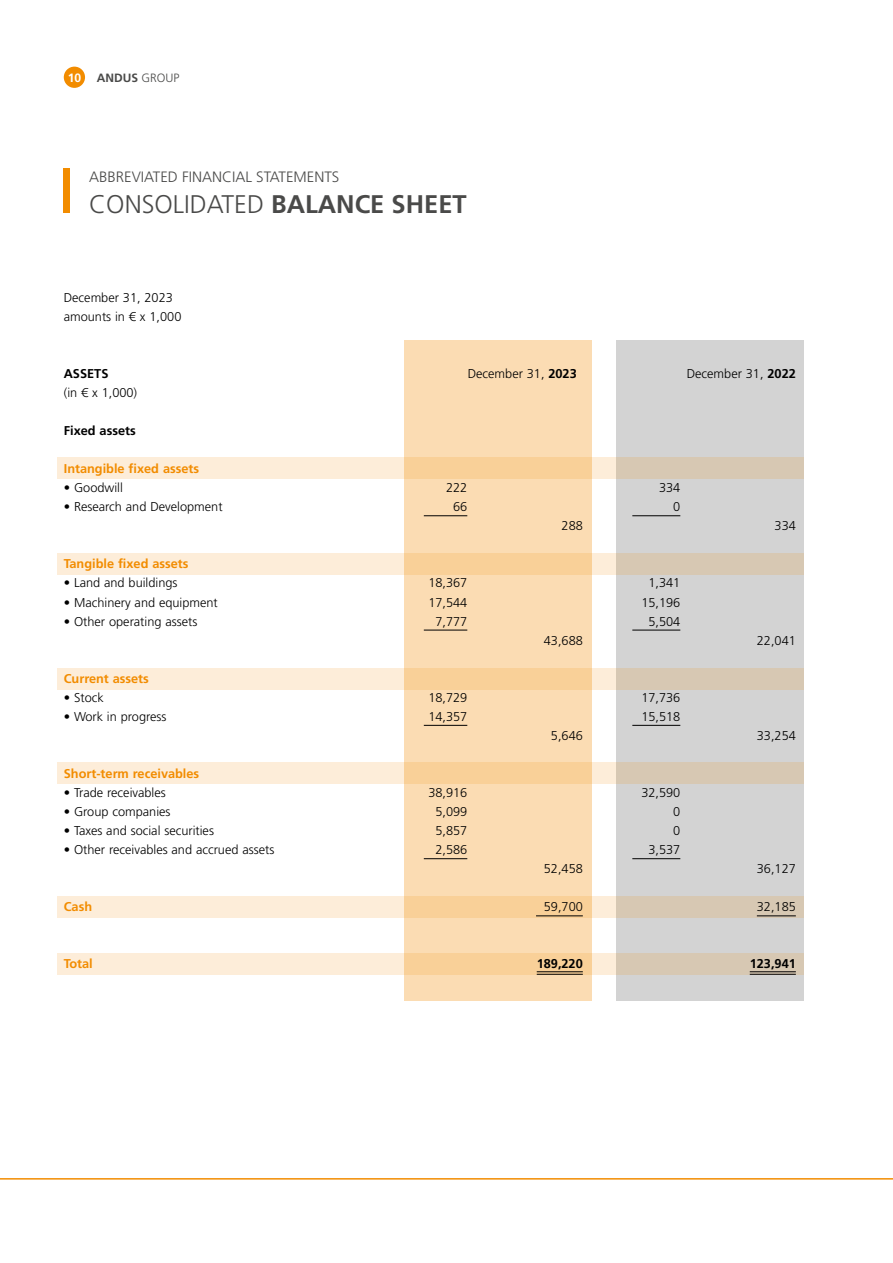
<style>
.page{position:relative;width:893px;height:1263px;background:#fff}
.page>*{position:absolute;margin:0;border:0;box-sizing:border-box;transform-origin:0 0}
.t1{font:25.5px "Frutiger LT 45 Lt";color:#4a4a49}
.t2{font:15px "Frutiger LT 45 Lt";color:#4a4a49}
.t3{font:12.75px/19px "Frutiger LT 45 Lt";color:#000}
.t4{font:12.75px "Frutiger LT 65 Bd";color:#f28c00}
.t5{font:12.75px "Frutiger LT 65 Bd";color:#000}
.t6{font:12.15px "Frutiger LT 65 Bd";color:#fff}
.t7{font:12px "Frutiger LT 65 Bd";color:#4a4a49}
.s1{font-family:"Frutiger LT 45 Lt"}
.s2{font-family:"Frutiger LT 65 Bd"}
</style>
<div class="page">
<div style="left:617px;top:340px;width:187px;height:661px;background:#d3d3d3"></div>
<div style="left:404px;top:340px;width:188px;height:661px;background:#fbdcb3"></div>
<svg style="left:57px;top:457px;width:746px;height:21px;background:#f2dcbf"></svg>
<svg style="left:57px;top:553px;width:746px;height:21px;background:#f2dcbf"></svg>
<svg style="left:57px;top:668px;width:746px;height:21px;background:#f2dcbf"></svg>
<svg style="left:57px;top:763px;width:746px;height:21px;background:#f2dcbf"></svg>
<svg style="left:57px;top:896px;width:746px;height:21px;background:#f2dcbe"></svg>
<svg style="left:57px;top:954px;width:746px;height:21px;background:#f1dbbe"></svg>
<hr style="left:0;top:1178px;width:893px;height:1px;background:#f28c00">
<div style="left:64px;top:67px;width:21px;height:21px;background:#f28c00;border-radius:50%"></div>
<hr style="left:424px;top:515px;width:43px;height:1px;background:#000">
<hr style="left:632px;top:515px;width:48px;height:1px;background:#000">
<hr style="left:424px;top:630px;width:43px;height:1px;background:#000">
<hr style="left:632px;top:630px;width:48px;height:1px;background:#000">
<hr style="left:424px;top:725px;width:43px;height:1px;background:#000">
<hr style="left:632px;top:725px;width:48px;height:1px;background:#000">
<hr style="left:424px;top:858px;width:43px;height:1px;background:#000">
<hr style="left:632px;top:858px;width:48px;height:1px;background:#000">
<hr style="left:536px;top:915px;width:47px;height:1px;background:#000">
<hr style="left:757px;top:915px;width:39px;height:1px;background:#000">
<hr style="left:537px;top:971px;width:46px;height:1px;background:#000">
<hr style="left:537px;top:974px;width:46px;height:1px;background:#000">
<hr style="left:750px;top:971px;width:46px;height:1px;background:#000">
<hr style="left:750px;top:974px;width:46px;height:1px;background:#000">
<div style="left:64px;top:168px;width:6px;height:45px;background:#f28c00"></div>
<p class="t6" style="left:68px;top:70px;width:15px">10</p>
<p class="t7" style="left:97px;top:70px;width:84px">ANDUS <span class="s1">GROUP</span></p>
<p class="t2" style="left:89px;top:168px;width:252px">ABBREVIATED FINANCIAL STATEMENTS</p>
<h1 class="t1" style="left:89px;top:189px;width:379px">CONSOLIDATED <span class="s2">BALANCE SHEET</span></h1>
<p class="t3" style="left:64px;top:288px;width:119px">December 31, 2023 amounts in € x 1,000</p>
<p class="t5" style="left:64px;top:366px;width:46px">ASSETS</p>
<p class="t3" style="left:468px;top:364px;width:111px">December 31, <span class="s2">2023</span></p>
<p class="t3" style="left:687px;top:364px;width:111px">December 31, <span class="s2">2022</span></p>
<p class="t3" style="left:64px;top:383px;width:75px">(in € x 1,000)</p>
<p class="t5" style="left:64px;top:423px;width:73px">Fixed assets</p>
<p class="t4" style="left:64px;top:461px;width:137px">Intangible fixed assets</p>
<p class="t3" style="left:64px;top:478px;width:61px">• Goodwill</p>
<p class="t3" style="left:446px;top:478px;width:23px">222</p>
<p class="t3" style="left:659px;top:478px;width:23px">334</p>
<p class="t3" style="left:64px;top:497px;width:160px">• Research and Development</p>
<p class="t3" style="left:453px;top:497px;width:16px">66</p>
<p class="t3" style="left:673px;top:497px;width:9px">0</p>
<p class="t3" style="left:562px;top:516px;width:23px">288</p>
<p class="t3" style="left:775px;top:516px;width:23px">334</p>
<p class="t4" style="left:64px;top:556px;width:126px">Tangible fixed assets</p>
<p class="t3" style="left:64px;top:574px;width:115px">• Land and buildings</p>
<p class="t3" style="left:428px;top:574px;width:40px">18,367</p>
<p class="t3" style="left:648px;top:574px;width:33px">1,341</p>
<p class="t3" style="left:64px;top:593px;width:156px">• Machinery and equipment</p>
<p class="t3" style="left:428px;top:593px;width:40px">17,544</p>
<p class="t3" style="left:641px;top:593px;width:40px">15,196</p>
<p class="t3" style="left:64px;top:612px;width:135px">• Other operating assets</p>
<p class="t3" style="left:435px;top:612px;width:33px">7,777</p>
<p class="t3" style="left:648px;top:612px;width:33px">5,504</p>
<p class="t3" style="left:544px;top:631px;width:40px">43,688</p>
<p class="t3" style="left:757px;top:631px;width:40px">22,041</p>
<p class="t4" style="left:64px;top:671px;width:87px">Current assets</p>
<p class="t3" style="left:64px;top:688px;width:42px">• Stock</p>
<p class="t3" style="left:428px;top:688px;width:40px">18,729</p>
<p class="t3" style="left:641px;top:688px;width:40px">17,736</p>
<p class="t3" style="left:64px;top:707px;width:104px">• Work in progress</p>
<p class="t3" style="left:428px;top:707px;width:40px">14,357</p>
<p class="t3" style="left:641px;top:707px;width:40px">15,518</p>
<p class="t3" style="left:551px;top:726px;width:33px">5,646</p>
<p class="t3" style="left:757px;top:726px;width:40px">33,254</p>
<p class="t4" style="left:64px;top:766px;width:137px">Short-term receivables</p>
<p class="t3" style="left:64px;top:783px;width:104px">• Trade receivables</p>
<p class="t3" style="left:428px;top:783px;width:40px">38,916</p>
<p class="t3" style="left:641px;top:783px;width:40px">32,590</p>
<p class="t3" style="left:64px;top:802px;width:108px">• Group companies</p>
<p class="t3" style="left:435px;top:802px;width:33px">5,099</p>
<p class="t3" style="left:673px;top:802px;width:9px">0</p>
<p class="t3" style="left:64px;top:821px;width:152px">• Taxes and social securities</p>
<p class="t3" style="left:435px;top:821px;width:33px">5,857</p>
<p class="t3" style="left:673px;top:821px;width:9px">0</p>
<p class="t3" style="left:64px;top:840px;width:212px">• Other receivables and accrued assets</p>
<p class="t3" style="left:435px;top:840px;width:33px">2,586</p>
<p class="t3" style="left:648px;top:840px;width:33px">3,537</p>
<p class="t3" style="left:544px;top:859px;width:40px">52,458</p>
<p class="t3" style="left:757px;top:859px;width:40px">36,127</p>
<p class="t4" style="left:64px;top:899px;width:30px">Cash</p>
<p class="t3" style="left:544px;top:897px;width:40px">59,700</p>
<p class="t3" style="left:757px;top:897px;width:40px">32,185</p>
<p class="t4" style="left:64px;top:956px;width:31px">Total</p>
<p class="t5" style="left:537px;top:956px;width:48px">189,220</p>
<p class="t5" style="left:750px;top:956px;width:48px">123,941</p>
</div>
